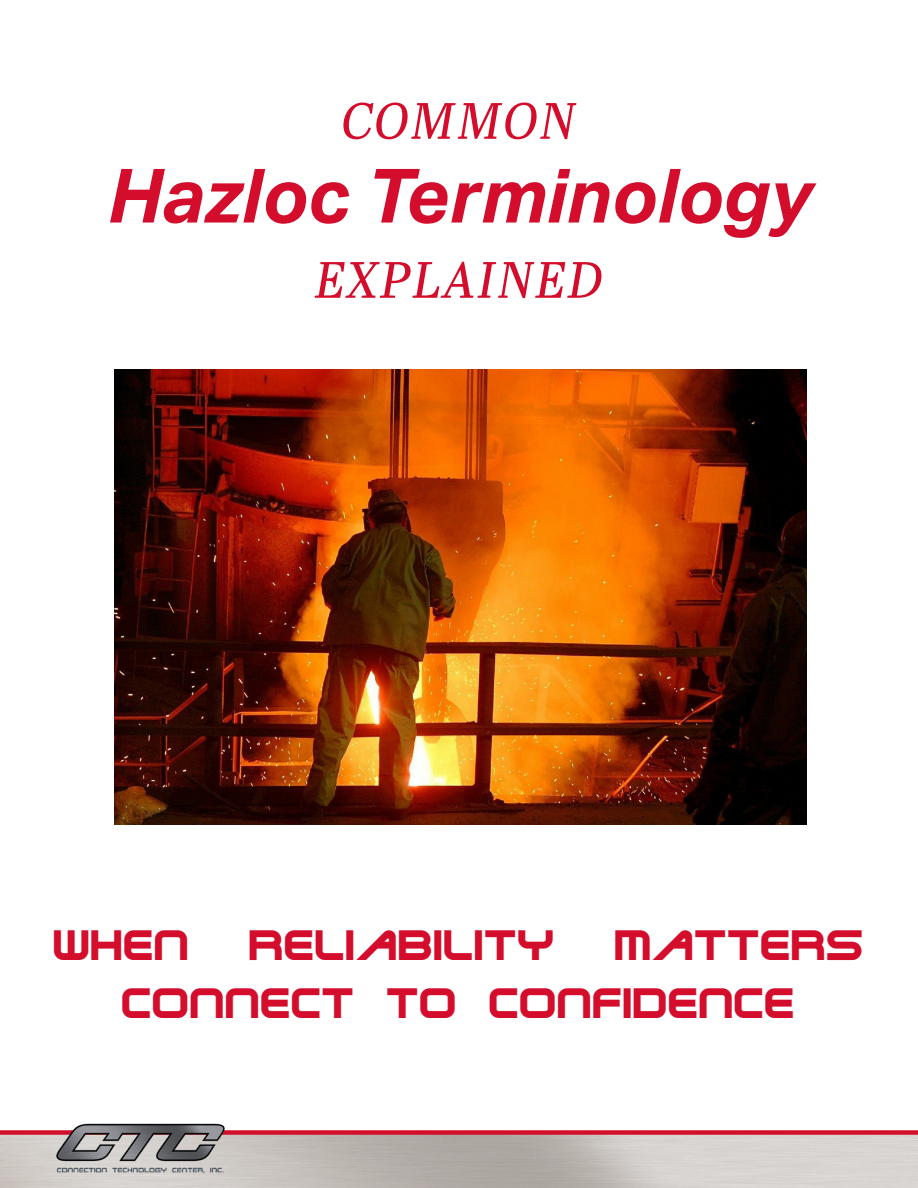
<style>
.page{position:relative;width:918px;height:1188px;background:#fff}
.page>*{position:absolute;margin:0;border:0;box-sizing:border-box;transform-origin:0 0}
.t1{font:italic 700 75px "Aktiv Grotesk";color:#d30d2b}
.t2{font:italic 51px "Abril Text";letter-spacing:.02em;color:#d30d2b}
.t3{font:500 48px/57.6px "Steel Wolf";letter-spacing:.02em;color:#d30d2b}
</style>
<div class="page">
<div style="left:0;top:1130px;width:918px;height:5px;background:#d40f2c"></div>
<img style="left:54px;top:1123px;width:172px;height:65px">
<img style="left:115px;top:370px;width:691px;height:454px">
<p class="t2" style="left:342px;top:84px;width:236px">COMMON</p>
<p class="t1" style="left:107px;top:153px;width:706px">Hazloc Terminology</p>
<p class="t2" style="left:315px;top:243px;width:290px">EXPLAINED</p>
<p class="t3" style="left:54px;top:917px;width:137px">WHEN</p>
<p class="t3" style="left:250px;top:917px;width:306px">RELIABILITY</p>
<p class="t3" style="left:123px;top:917px;width:743px;text-indent:493px">MATTERS<br>CONNECT TO CONFIDENCE</p>
</div>
